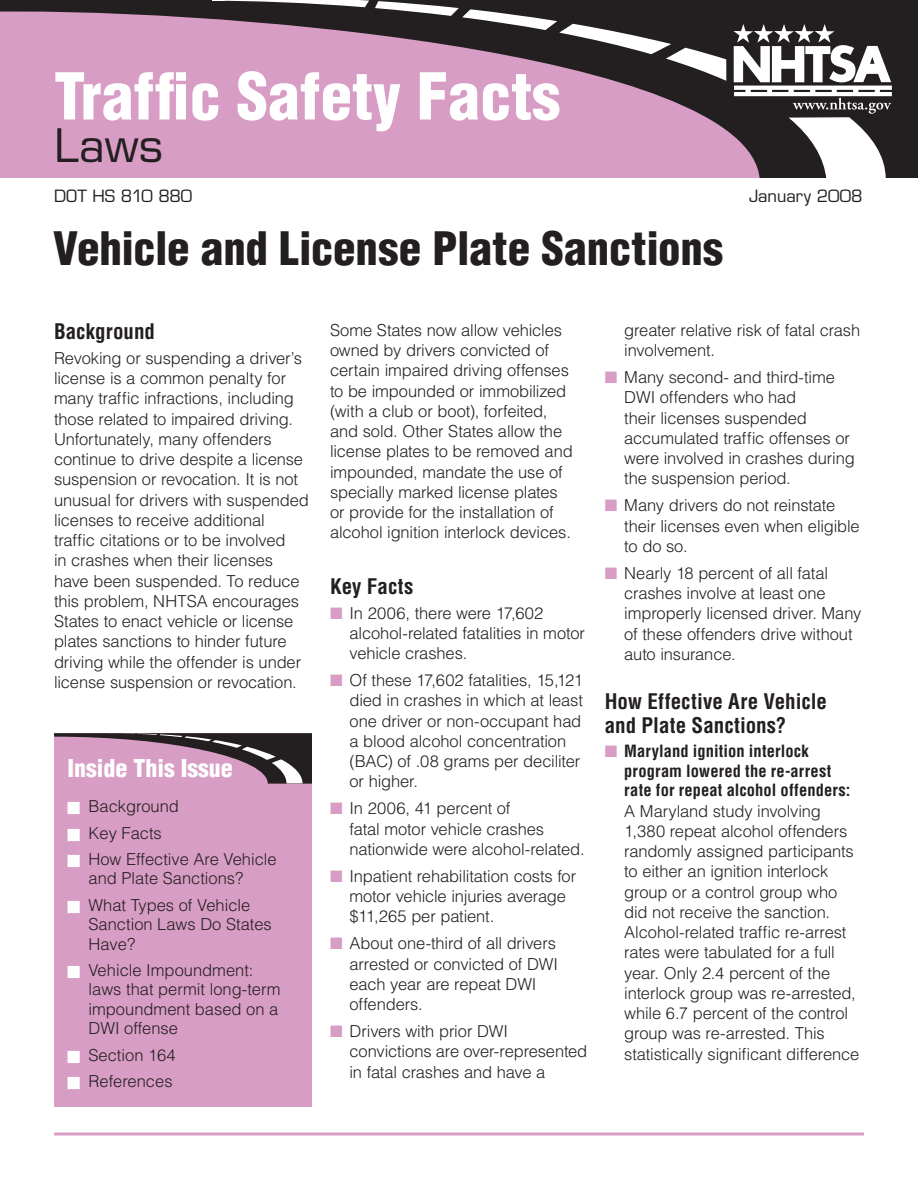
<style>
.page{position:relative;width:918px;height:1188px;background:#fff}
.page>*{position:absolute;margin:0;border:0;box-sizing:border-box;transform-origin:0 0}
.t1{font:900 condensed 63px "Helvetica LT Std";color:#fff}
.t2{font:900 condensed 45px "Helvetica LT Std";letter-spacing:-.005em;color:#231f20}
.t3{font:45px "Eurostile LT Std";color:#231f20}
.Inside_Issue_Head{font:900 condensed 24px "Helvetica LT Std";color:#fff}
.Head_A{font:700 condensed 21px/24px "Helvetica LT Std";letter-spacing:.005em;color:#231f20}
.Bullet_1__n{font:300 16.5px/20.2px "Helvetica LT Std";letter-spacing:-.01em;color:#231f20}
.Body_Text{font:300 16.5px/20.2px "Helvetica LT Std";letter-spacing:-.01em;color:#231f20}
.TOC_list{font:300 16.5px/19.5px "Helvetica LT Std";color:#231f20}
.t4{font:16.5px "Eurostile LT Std";color:#231f20}
.s1{color:#fff}
.s2{color:#d89dc4}
.s3{font-weight:700;font-stretch:condensed}
</style>
<div class="page">
<svg style="left:0;top:0;width:918px;height:178px;background:#b383a3"></svg>
<svg style="left:163px;top:0;width:729px;height:178px;background:#9e7c92"></svg>
<div style="left:54px;top:733px;width:258px;height:374px;background:#d89dc4"></div>
<svg style="left:54px;top:733px;width:258px;height:51px"></svg>
<svg style="left:54px;top:1132px;width:810px;height:4px;background:#e1b5d2"></svg>
<p class="t1" style="left:54px;top:56px;width:508px">Traffic Safety Facts</p>
<p class="t3" style="left:54px;top:119px;width:110px">Laws</p>
<p class="t4" style="left:54px;top:186px;width:140px">DOT HS 810 880</p>
<p class="t4" style="left:749px;top:186px;width:115px">January 2008</p>
<p class="t2" style="left:53px;top:220px;width:672px">Vehicle and License Plate Sanctions</p>
<p class="Head_A" style="left:54px;top:319px;width:103px">Background</p>
<p class="Body_Text" style="left:54px;top:348px;width:257px">Revoking or suspending a driver’s license is a common penalty for many traffic infractions, including those related to impaired driving.<br>Unfortunately, many offenders continue to drive despite a license suspension or revocation. It is not unusual for drivers with suspended licenses to receive additional traffic citations or to be involved<br>in crashes when their licenses have been suspended. To reduce this problem, NHTSA encourages States to enact vehicle or license plates sanctions to hinder future driving while the offender is under license suspension or revocation.</p>
<p class="Inside_Issue_Head" style="left:68px;top:753px;width:167px">Inside This Issue</p>
<p class="TOC_list" style="left:68px;top:797px;width:113px"><span class="s1">■</span> Background</p>
<p class="TOC_list" style="left:68px;top:823px;width:96px"><span class="s1">■</span> Key Facts</p>
<p class="TOC_list" style="left:88px;top:849px;width:190px;text-indent:-21px"><span class="s1">■</span> How Effective Are Vehicle and Plate Sanctions?</p>
<p class="TOC_list" style="left:88px;top:895px;width:185px;text-indent:-21px"><span class="s1">■</span> What Types of Vehicle<br>Sanction Laws Do States<br>Have?</p>
<p class="TOC_list" style="left:88px;top:960px;width:194px;text-indent:-21px"><span class="s1">■</span> Vehicle Impoundment: laws that permit long-term impoundment based on a<br>DWI offense</p>
<p class="TOC_list" style="left:68px;top:1045px;width:110px"><span class="s1">■</span> Section 164</p>
<p class="TOC_list" style="left:68px;top:1071px;width:107px"><span class="s1">■</span> References</p>
<p class="Body_Text" style="left:330px;top:320px;width:244px">Some States now allow vehicles owned by drivers convicted of certain impaired driving offenses to be impounded or immobilized (with a club or boot), forfeited, and sold. Other States allow the license plates to be removed and impounded, mandate the use of specially marked license plates or provide for the installation of alcohol ignition interlock devices.</p>
<p class="Head_A" style="left:330px;top:574px;width:85px">Key Facts</p>
<p class="Bullet_1__n" style="left:350px;top:602px;width:237px;text-indent:-20px"><span class="s2">■</span> In 2006, there were 17,602 alcohol-related fatalities in motor vehicle crashes.</p>
<p class="Bullet_1__n" style="left:350px;top:670px;width:235px;text-indent:-20px"><span class="s2">■</span> Of these 17,602 fatalities, 15,121 died in crashes in which at least one driver or non-occupant had a blood alcohol concentration (BAC) of .08 grams per deciliter or higher.</p>
<p class="Bullet_1__n" style="left:350px;top:798px;width:237px;text-indent:-20px"><span class="s2">■</span> In 2006, 41 percent of<br>fatal motor vehicle crashes nationwide were alcohol-related.</p>
<p class="Bullet_1__n" style="left:350px;top:866px;width:228px;text-indent:-20px"><span class="s2">■</span> Inpatient rehabilitation costs for motor vehicle injuries average $11,265 per patient.</p>
<p class="Bullet_1__n" style="left:350px;top:933px;width:210px;text-indent:-20px"><span class="s2">■</span> About one‑third of all drivers arrested or convicted of DWI each year are repeat DWI offenders.</p>
<p class="Bullet_1__n" style="left:350px;top:1021px;width:239px;text-indent:-20px"><span class="s2">■</span> Drivers with prior DWI convictions are over-represented in fatal crashes and have a</p>
<p class="Bullet_1__n" style="left:624px;top:320px;width:237px">greater relative risk of fatal crash involvement.</p>
<p class="Bullet_1__n" style="left:624px;top:367px;width:232px;text-indent:-20px"><span class="s2">■</span> Many second‑ and third‑time<br>DWI offenders who had<br>their licenses suspended accumulated traffic offenses or were involved in crashes during the suspension period.</p>
<p class="Bullet_1__n" style="left:624px;top:495px;width:237px;text-indent:-20px"><span class="s2">■</span> Many drivers do not reinstate their licenses even when eligible to do so.</p>
<p class="Bullet_1__n" style="left:624px;top:563px;width:239px;text-indent:-20px"><span class="s2">■</span> Nearly 18 percent of all fatal crashes involve at least one improperly licensed driver. Many of these offenders drive without auto insurance.</p>
<p class="Head_A" style="left:605px;top:689px;width:224px">How Effective Are Vehicle and Plate Sanctions?</p>
<p class="Bullet_1__n" style="left:624px;top:741px;width:237px;text-indent:-20px"><span class="s2">■</span> <span class="s3">Maryland ignition interlock program lowered the re‑arrest rate for repeat alcohol offenders:<br></span>A Maryland study involving<br>1,380 repeat alcohol offenders randomly assigned participants to either an ignition interlock group or a control group who did not receive the sanction.<br>Alcohol‑related traffic re‑arrest rates were tabulated for a full year. Only 2.4 percent of the interlock group was re-arrested, while 6.7 percent of the control group was re‑arrested. This statistically significant difference</p>
</div>
